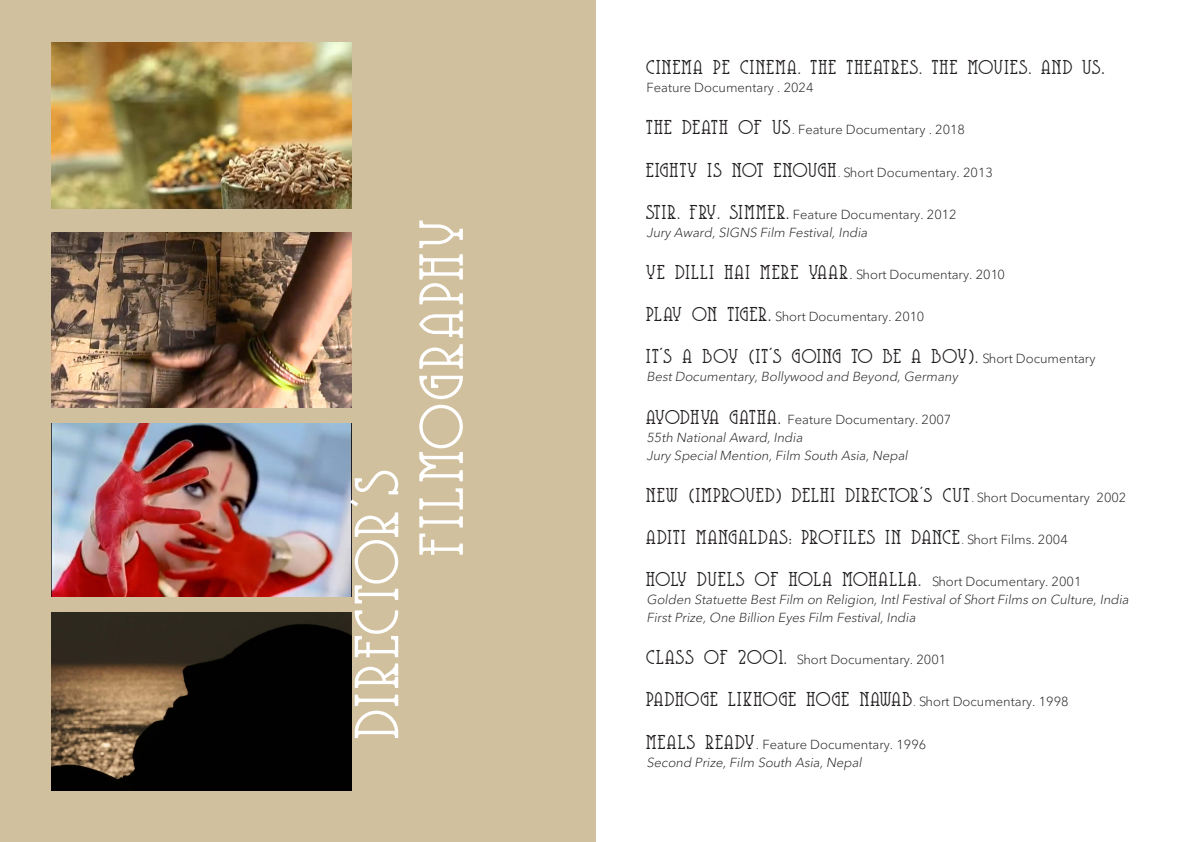
<style>
.page{position:relative;width:1191px;height:842px;background:#fff}
.page>*{position:absolute;margin:0;border:0;box-sizing:border-box;transform-origin:0 0}
.t1{font:62px/64.6px "Coventry Garden";letter-spacing:.075em;color:#fff}
.t2{font:20px/42.2px "Coventry Garden";letter-spacing:.075em;color:#231f20}
.t3{font:italic 300 13px/18px "Avenir Next LT Pro";color:#231f20}
.t4{font:300 13px "Avenir Next LT Pro";color:#231f20}
.s1{font-size:22px}
.s2{font-family:"Coventry Garden";font-weight:400;font-size:20px}
.s3{font-size:11px}
.s4{font-family:"Coventry Garden";font-weight:400;font-style:normal;font-size:20px}
.s5{font-style:normal}
.s6{font-family:"Avenir Next LT Pro";font-weight:300;font-size:13px}
.s7{font-family:"Avenir Next LT Pro";font-weight:300;font-size:11px}
</style>
<div class="page">
<div style="left:0;top:0;width:595px;height:842px;background:#d1c09e"></div>
<img style="left:51px;top:233px;width:300px;height:174px">
<img style="left:51px;top:424px;width:300px;height:172px">
<img style="left:51px;top:612px;width:301px;height:179px">
<img style="left:51px;top:43px;width:301px;height:166px">
<h1 class="t1" style="left:348px;top:555px;width:337px;text-indent:-183px;rotate:-90deg">DIRECTOR’S<br>FILMOGRAPHY</h1>
<h2 class="t2" style="left:646px;top:48px;width:459px">CINEMA PE CINEMA. THE THEATRES. THE MOVIES. AND US<span class="s1">.</span></h2>
<p class="t4" style="left:646px;top:77px;width:168px">Feature Documentary . 2024</p>
<p class="t4" style="left:646px;top:119px;width:320px"><span class="s2">THE DEATH OF US</span><span class="s3">.</span> Feature Documentary . 2018</p>
<p class="t4" style="left:646px;top:161px;width:348px"><span class="s2">EIGHTY IS NOT ENOUGH</span><span class="s3">.</span> Short Documentary. 2013</p>
<p class="t3" style="left:646px;top:205px;width:312px"><span class="s4">STIR. FRY. SIMMER.</span> <span class="s5">Feature Documentary. 2012<br></span>JuryAward,SIGNS Film Festival,India</p>
<p class="t4" style="left:646px;top:263px;width:360px"><span class="s2">YE DILLI HAI MERE YAAR</span>. Short Documentary. 2010</p>
<p class="t4" style="left:646px;top:306px;width:279px"><span class="s2">PLAY ON TIGER.</span> Short Documentary. 2010</p>
<h2 class="t2" style="left:646px;top:337px;width:450px">IT’S A BOY (IT’S GOING TO BE A BOY). <span class="s6">Short Documentary</span></h2>
<p class="t3" style="left:646px;top:367px;width:316px">BestDocumentary,Bollywood and Beyond,Germany</p>
<p class="t3" style="left:646px;top:409px;width:306px"><span class="s4">AYODHYA GATHA.</span> <span class="s5">Feature Documentary. 2007<br></span>55th NationalAward,India<br>JurySpecialMention,Film South Asia,Nepal</p>
<h2 class="t2" style="left:646px;top:475px;width:481px">NEW (IMPROVED) DELHI DIRECTOR’S CUT<span class="s7">.</span> <span class="s6">Short Documentary   2002<br></span>ADITI MANGALDAS: PROFILES IN DANCE<span class="s7">.</span> <span class="s6">Short Films. 2004  <br></span>HOLY DUELS OF HOLA MOHALLA. <span class="s6">Short Documentary. 2001</span></h2>
<p class="t3" style="left:646px;top:590px;width:487px">Golden Statuette BestFilm on Religion,IntlFestivalofShortFilmson Culture,India<br>FirstPrize,One Billion EyesFilm Festival,India</p>
<p class="t4" style="left:646px;top:649px;width:301px"><span class="s2">CLASS OF 2001.</span> Short Documentary. 2001</p>
<h2 class="t2" style="left:646px;top:680px;width:423px">PADHOGE LIKHOGE HOGE NAWAB<span class="s7">.</span> <span class="s6">Short Documentary. 1998</span></h2>
<p class="t3" style="left:646px;top:734px;width:281px"><span class="s4">MEALS READY</span><span class="s5">. Feature Documentary. 1996<br></span>Second Prize,Film South Asia,Nepal</p>
</div>
